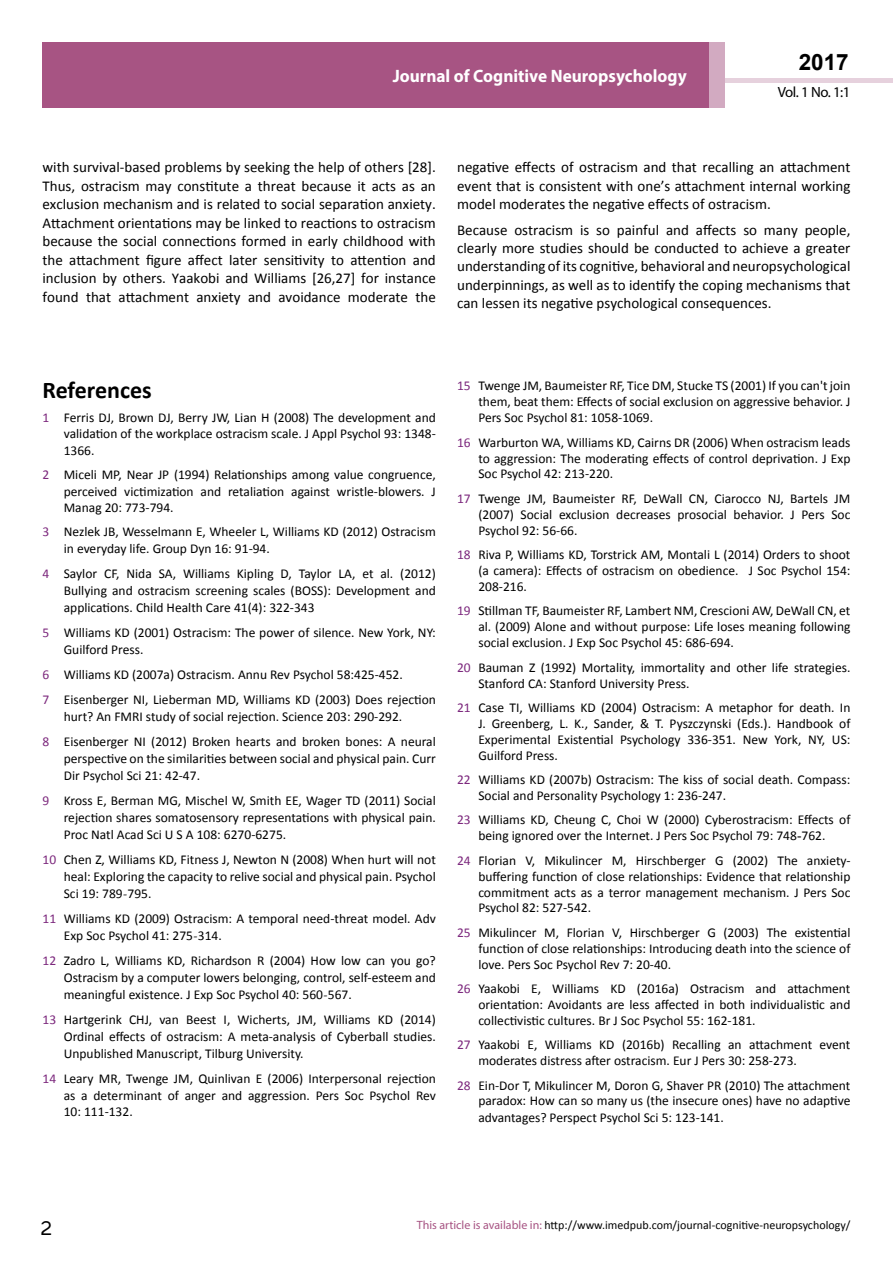
<style>
.page{position:relative;width:893px;height:1263px;background:#fff}
.page>*{position:absolute;margin:0;border:0;box-sizing:border-box;transform-origin:0 0}
.t1{font:25.5px "Tunga";color:#000}
.t2{font:700 24px "Calibri";color:#000}
.t3{font:700 22.5px "Arial";color:#000}
.t4{font:700 18px "Myriad Pro";color:#fff;scale:.96 1}
.t5{font:15px/18.5px "Calibri";color:#000;text-align:justify}
.t6{font:14.85px "Myriad Pro";color:#000}
.t7{font:13.5px/15.9px "Calibri";color:#000;text-align:justify}
.t8{font:12px "Calibri";color:#000}
.s1{color:#7c287d}
.s2{font-family:"Minion Pro"}
.s3{font-family:"Times New Roman"}
.s4{font-family:"Myriad Pro";color:#a75483}
</style>
<div class="page">
<hr style="left:725px;top:78px;width:168px;height:4px;background:#e6d1dd">
<div style="left:43px;top:42px;width:666px;height:66px;background:#a75483"></div>
<div style="left:709px;top:42px;width:16px;height:66px;background:#d2aac1"></div>
<h3 class="t4" style="left:393px;top:64px;width:308px">Journal of Cognitive Neuropsychology</h3>
<h3 class="t4" style="left:585px;top:74px;width:128px">ISSN 1698-9465</h3>
<h3 class="t3" style="left:799px;top:47px;width:52px">2017</h3>
<p class="t6" style="left:778px;top:83px;width:74px">Vol. 1 No. 1:1</p>
<p class="t5" style="left:43px;top:158px;width:395px">with survival-based problems by seeking the help of others [28].<br>Thus, ostracism may constitute a threat because it acts as an exclusion mechanism and is related to social separation anxiety.<br>Attachment orientations may be linked to reactions to ostracism because the social connections formed in early childhood with the attachment figure affect later sensitivity to attention and inclusion by others. Yaakobi and Williams [26,27] for instance found that attachment anxiety and avoidance moderate the</p>
<p class="t5" style="left:457px;top:158px;width:395px">negative effects of ostracism and that recalling an attachment event that is consistent with one’s attachment internal working model moderates the negative effects of ostracism.</p>
<p class="t5" style="left:457px;top:221px;width:395px">Because ostracism is so painful and affects so many people, clearly more studies should be conducted to achieve a greater understanding of its cognitive, behavioral and neuropsychological underpinnings, as well as to identify the coping mechanisms that can lessen its negative psychological consequences.</p>
<h2 class="t2" style="left:43px;top:374px;width:111px">References</h2>
<p class="t7" style="left:64px;top:410px;width:374px;text-indent:-21px"><span class="s1">1</span> Ferris DJ, Brown DJ, Berry JW, Lian H (2008) The development and validation of the workplace ostracism scale. J Appl Psychol 93: 1348- 1366.</p>
<p class="t7" style="left:64px;top:467px;width:374px;text-indent:-21px"><span class="s1">2</span> Miceli MP, Near JP (1994) Relationships among value congruence, perceived victimization and retaliation against wristle-blowers. J Manag 20: 773-794.</p>
<p class="t7" style="left:64px;top:524px;width:374px;text-indent:-21px"><span class="s1">3</span> Nezlek JB, Wesselmann E, Wheeler L, Williams KD (2012) Ostracism in everyday life. Group Dyn 16: 91-94.</p>
<p class="t7" style="left:64px;top:565px;width:374px;line-height:16.8px;text-indent:-21px"><span class="s1">4</span> Saylor CF, Nida SA, Williams Kipling D, Taylor LA, et al. (2012)<br>Bullying and ostracism screening scales (BOSS): Development and applications. Child Health Care 41(4): 322-343</p>
<p class="t7" style="left:64px;top:624px;width:374px;line-height:16.8px;text-indent:-21px"><span class="s1">5</span> Williams KD (2001) Ostracism: The power of silence. New York, NY:<br>Guilford Press.</p>
<p class="t7" style="left:43px;top:662px;width:395px;line-height:25.3px"><span class="s1">6</span> Williams KD (2007a) Ostracism. Annu Rev Psychol 58:425-452.<br><span class="s1">7</span> Eisenberger NI, Lieberman MD, Williams KD (2003) Does rejection</p>
<p class="t7" style="left:43px;top:704px;width:395px;line-height:25.3px;text-indent:21px">hurt? An FMRI study of social rejection. Science 203: 290-292.<br><span class="s1">8</span> Eisenberger NI (2012) Broken hearts and broken bones: A neural</p>
<p class="t7" style="left:64px;top:750px;width:374px;line-height:16.8px">perspective on the similarities between social and physical pain. Curr<br>Dir Psychol Sci 21: 42-47.</p>
<p class="t7" style="left:64px;top:792px;width:374px;line-height:16.8px;text-indent:-21px"><span class="s1">9</span> Kross E, Berman MG, Mischel W, Smith EE, Wager TD (2011) Social rejection shares somatosensory representations with physical pain.<br>Proc Natl Acad Sci U S A 108: 6270-6275.</p>
<p class="t7" style="left:64px;top:851px;width:374px;line-height:16.8px;text-indent:-21px"><span class="s1">10</span> Chen Z, Williams KD, Fitness J, Newton N (2008) When hurt will not heal: Exploring the capacity to relive social and physical pain. Psychol Sci 19: 789<span class="s2">-</span>795.</p>
<p class="t7" style="left:64px;top:910px;width:374px;line-height:16.8px;text-indent:-21px"><span class="s1">11</span> Williams KD (2009) Ostracism: A temporal need-threat model. Adv<br>Exp Soc Psychol 41: 275<span class="s2">-</span>314.</p>
<p class="t7" style="left:64px;top:952px;width:374px;line-height:16.8px;text-indent:-21px"><span class="s1">12</span> Zadro L, Williams KD, Richardson R (2004) How low can you go?<br>Ostracism by a computer lowers belonging, control, self-esteem and meaningful existence. J Exp Soc Psychol 40: 560<span class="s2">-</span>567.</p>
<p class="t7" style="left:64px;top:1011px;width:374px;line-height:16.8px;text-indent:-21px"><span class="s1">13</span> Hartgerink CHJ, van Beest I, Wicherts, JM, Williams KD (2014)<br>Ordinal effects of ostracism: A meta-analysis of Cyberball studies.<br>Unpublished Manuscript, Tilburg University.</p>
<p class="t7" style="left:64px;top:1070px;width:374px;line-height:16.5px;text-indent:-21px"><span class="s1">14</span> Leary MR, Twenge JM, Quinlivan E (2006) Interpersonal rejection as a determinant of anger and aggression. Pers Soc Psychol Rev 10: 111-132.</p>
<p class="t7" style="left:478px;top:377px;width:374px;text-indent:-21px"><span class="s1">15</span> Twenge JM, Baumeister RF, Tice DM, Stucke TS (2001) If you can't join them, beat them: Effects of social exclusion on aggressive behavior. J Pers Soc Psychol 81: 1058-1069.</p>
<p class="t7" style="left:478px;top:434px;width:374px;text-indent:-21px"><span class="s1">16</span> Warburton WA, Williams KD, Cairns DR (2006) When ostracism leads to aggression: The moderating effects of control deprivation. J Exp Soc Psychol 42: 213-220.</p>
<p class="t7" style="left:478px;top:490px;width:374px;text-indent:-21px"><span class="s1">17</span> Twenge JM, Baumeister RF, DeWall CN, Ciarocco NJ, Bartels JM (2007) Social exclusion decreases prosocial behavior. J Pers Soc Psychol 92: 56-66.</p>
<p class="t7" style="left:478px;top:547px;width:374px;text-indent:-21px"><span class="s1">18</span> Riva P, Williams KD, Torstrick AM, Montali L (2014) Orders to shoot (a camera): Effects of ostracism on obedience. J Soc Psychol 154:<br>208-216.</p>
<p class="t7" style="left:478px;top:603px;width:374px;text-indent:-21px"><span class="s1">19</span> Stillman TF, Baumeister RF, Lambert NM, Crescioni AW, DeWall CN, et al. (2009) Alone and without purpose: Life loses meaning following social exclusion. J Exp Soc Psychol 45: 686-694.</p>
<p class="t7" style="left:478px;top:659px;width:374px;text-indent:-21px"><span class="s1">20</span> Bauman Z (1992) Mortality, immortality and other life strategies.<br>Stanford CA: Stanford University Press.</p>
<p class="t7" style="left:478px;top:699px;width:374px;text-indent:-21px"><span class="s1">21</span> Case TI, Williams KD (2004) Ostracism: A metaphor for death. In J. Greenberg, L. K., Sander, &amp; T. Pyszczynski (Eds.). Handbook of Experimental Existential Psychology 336-351. New York, NY, US:<br>Guilford Press.</p>
<p class="t7" style="left:478px;top:772px;width:374px;text-indent:-21px"><span class="s1">22</span> Williams KD (2007b) Ostracism: The kiss of social death. Compass:<br>Social and Personality Psychology 1: 236-247.</p>
<p class="t7" style="left:457px;top:812px;width:395px;text-align:center"><span class="s1">23</span> Williams KD, Cheung C, Choi W (2000) Cyberostracism: Effects of being ignored over the Internet. J Pers Soc Psychol 79: 748<span class="s3">-</span>762.</p>
<p class="t7" style="left:478px;top:852px;width:374px;text-indent:-21px"><span class="s1">24</span> Florian V, Mikulincer M, Hirschberger G (2002) The anxiety&shy;buffering function of close relationships: Evidence that relationship commitment acts as a terror management mechanism. J Pers Soc Psychol 82: 527-542.</p>
<p class="t7" style="left:478px;top:924px;width:374px;text-indent:-21px"><span class="s1">25</span> Mikulincer M, Florian V, Hirschberger G (2003) The existential function of close relationships: Introducing death into the science of love. Pers Soc Psychol Rev 7: 20-40.</p>
<p class="t7" style="left:478px;top:981px;width:374px;text-indent:-21px"><span class="s1">26</span> Yaakobi E, Williams KD (2016a) Ostracism and attachment orientation: Avoidants are less affected in both individualistic and collectivistic cultures. Br J Soc Psychol 55: 162-181.</p>
<p class="t7" style="left:478px;top:1037px;width:374px;text-indent:-21px"><span class="s1">27</span> Yaakobi E, Williams KD (2016b) Recalling an attachment event moderates distress after ostracism. Eur J Pers 30: 258-273.</p>
<p class="t7" style="left:478px;top:1077px;width:374px;text-indent:-21px"><span class="s1">28</span> Ein-Dor T, Mikulincer M, Doron G, Shaver PR (2010) The attachment paradox: How can so many us (the insecure ones) have no adaptive advantages? Perspect Psychol Sci 5: 123-141.</p>
<h1 class="t1" style="left:41px;top:1211px;width:13px">2</h1>
<p class="t8" style="left:417px;top:1218px;width:435px"><span class="s4">This article is available in:</span> http://www.imedpub.com/journal-cognitive-neuropsychology/</p>
</div>
